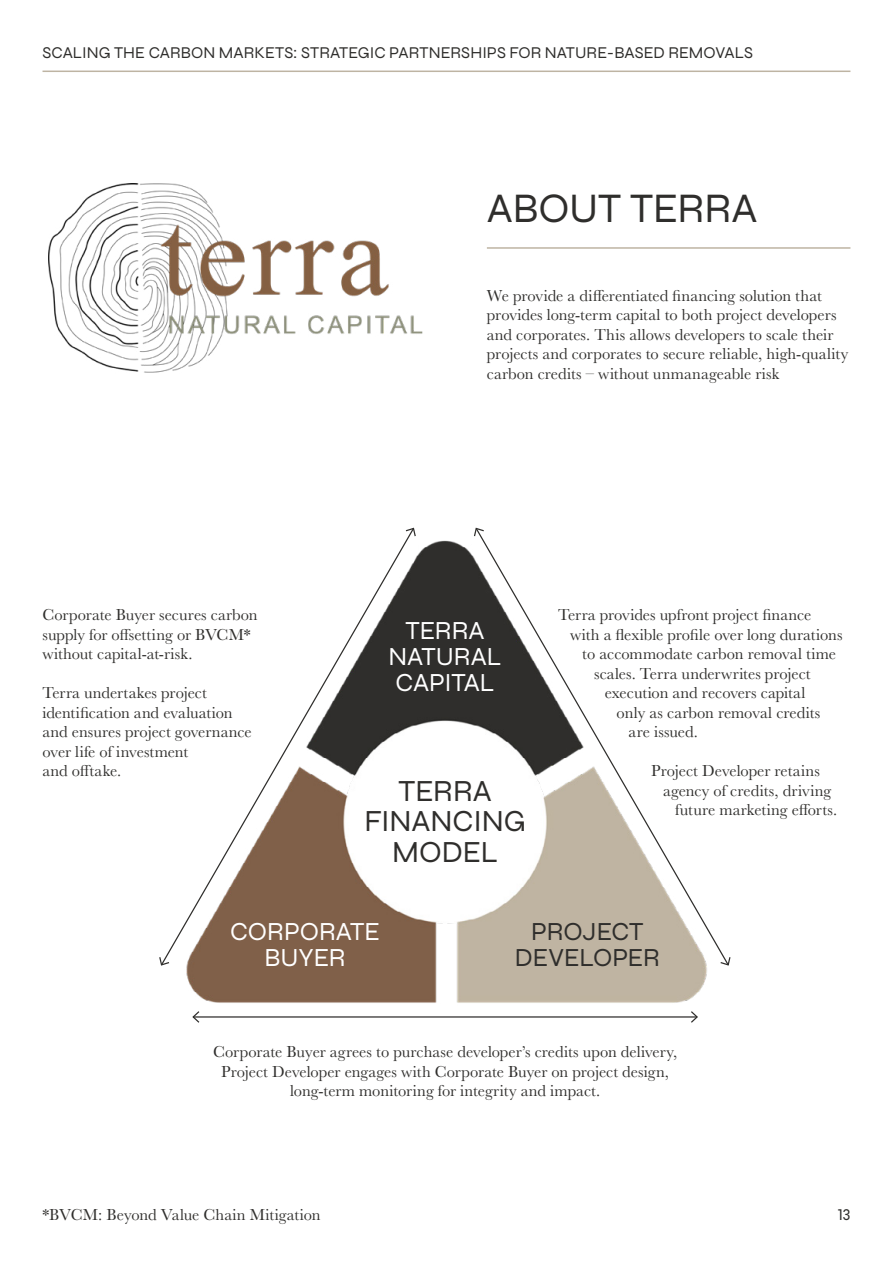
<style>
.page{position:relative;width:893px;height:1263px;background:#fff}
.page>*{position:absolute;margin:0;border:0;box-sizing:border-box;transform-origin:0 0}
.t1{font:42px "Syne";letter-spacing:-.005em;color:#2f2e2c}
.t2{font:30.6px/30.6px "Syne";color:#2f2e2c;text-align:center}
.t3{font:26.1px/26.1px "Syne";color:#fff;text-align:center}
.t4{font:26.1px/26.1px "Syne";letter-spacing:-.005em;color:#2f2e2c;text-align:center}
.t5{font:16.5px/19.5px "Baskerville";color:#2f2e2c}
.t6{font:16.5px "Syne";letter-spacing:.005em;color:#2f2e2c}
</style>
<div class="page">
<img style="left:186px;top:540px;width:521px;height:478px">
<hr style="left:193px;top:1016px;width:504px;height:1px;background:#2f2e2c">
<svg style="left:191px;top:1010px;width:10px;height:13px"></svg>
<svg style="left:690px;top:1010px;width:9px;height:13px"></svg>
<svg style="left:166px;top:538px;width:249px;height:428px"></svg>
<svg style="left:159px;top:956px;width:12px;height:10px"></svg>
<svg style="left:405px;top:527px;width:11px;height:11px"></svg>
<svg style="left:475px;top:538px;width:249px;height:428px"></svg>
<svg style="left:719px;top:956px;width:12px;height:10px"></svg>
<svg style="left:474px;top:527px;width:10px;height:11px"></svg>
<img style="left:48px;top:183px;width:375px;height:190px">
<hr style="left:487px;top:247px;width:363px;height:2px;background:#beb4a3">
<hr style="left:43px;top:71px;width:807px;height:1px;background:#beb4a3">
<p class="t6" style="left:43px;top:42px;width:712px">SCALING THE CARBON MARKETS: STRATEGIC PARTNERSHIPS FOR NATURE-BASED REMOVALS</p>
<h1 class="t1" style="left:487px;top:182px;width:272px">ABOUT TERRA</h1>
<p class="t5" style="left:43px;top:605px;width:217px">Corporate Buyer secures carbon supply for offsetting or BVCM* without capital-at-risk.</p>
<p class="t5" style="left:43px;top:683px;width:211px">Terra undertakes project identification and evaluation and ensures project governance over life of investment<br>and offtake.</p>
<p class="t5" style="left:487px;top:286px;width:363px">We provide a differentiated financing solution that provides long-term capital to both project developers and corporates. This allows developers to scale their projects and corporates to secure reliable, high-quality carbon credits – without unmanageable risk</p>
<h3 class="t3" style="left:389px;top:617px;width:115px">TERRA<br>NATURAL<br>CAPITAL</h3>
<h2 class="t2" style="left:364px;top:774px;width:163px">TERRA<br>FINANCING<br>MODEL</h2>
<p class="t5" style="left:558px;top:605px;width:255px">Terra provides upfront project finance</p>
<p class="t5" style="left:570px;top:625px;width:274px">with a flexible profile over long durations</p>
<p class="t5" style="left:582px;top:644px;width:255px">to accommodate carbon removal time</p>
<p class="t5" style="left:594px;top:664px;width:218px">scales. Terra underwrites project</p>
<p class="t5" style="left:605px;top:683px;width:202px">execution and recovers capital</p>
<p class="t5" style="left:617px;top:703px;width:205px">only as carbon removal credits</p>
<p class="t5" style="left:629px;top:722px;width:71px">are issued.</p>
<p class="t5" style="left:651px;top:761px;width:170px">Project Developer retains</p>
<p class="t5" style="left:663px;top:781px;width:170px">agency of credits, driving</p>
<p class="t5" style="left:675px;top:800px;width:164px">future marketing efforts.</p>
<h3 class="t3" style="left:230px;top:918px;width:152px">CORPORATE<br>BUYER</h3>
<h3 class="t4" style="left:515px;top:918px;width:146px">PROJECT<br>DEVELOPER</h3>
<p class="t5" style="left:213px;top:1042px;width:465px;text-align:center">Corporate Buyer agrees to purchase developer’s credits upon delivery,<br>Project Developer engages with Corporate Buyer on project design, long-term monitoring for integrity and impact.</p>
<p class="t5" style="left:43px;top:1205px;width:280px">*BVCM: Beyond Value Chain Mitigation</p>
<p class="t6" style="left:838px;top:1205px;width:14px">13</p>
</div>
